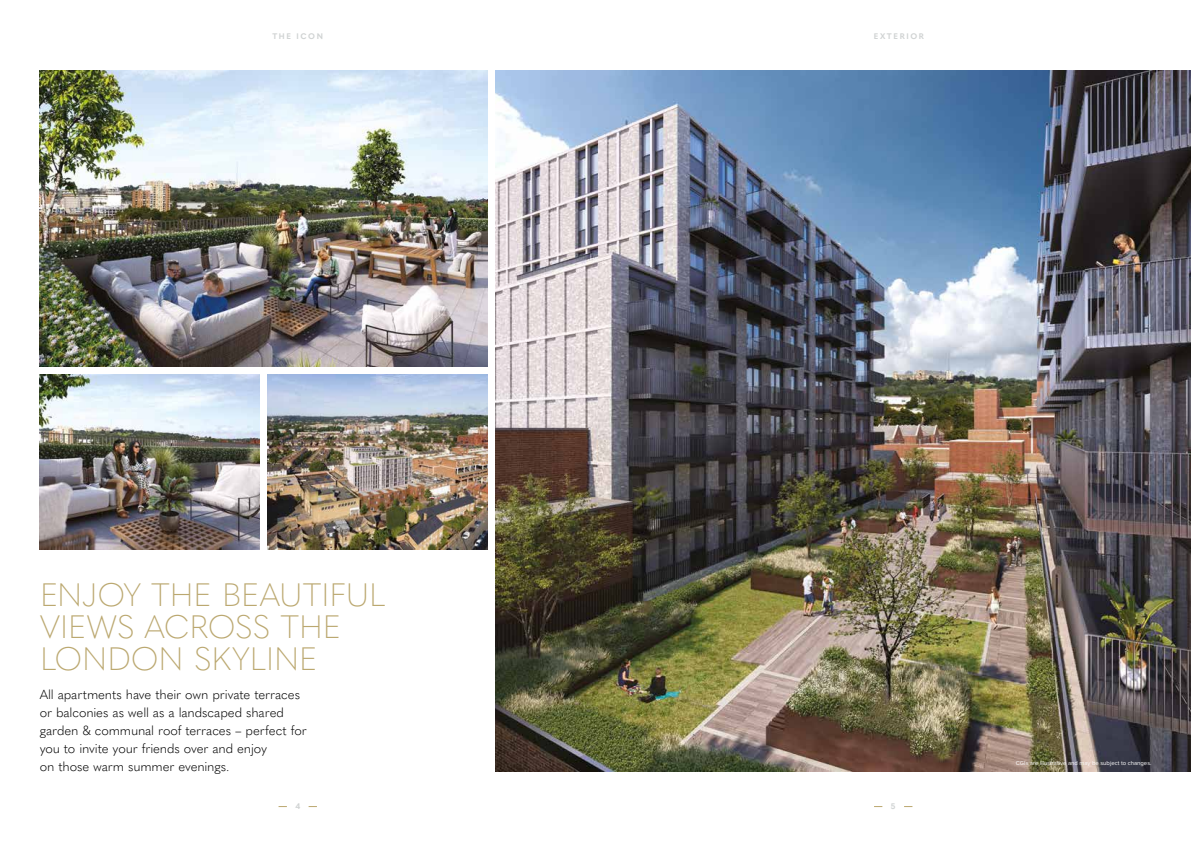
<style>
.page{position:relative;width:1191px;height:842px;background:#fff}
.page>*{position:absolute;margin:0;border:0;box-sizing:border-box;transform-origin:0 0}
.t1{font:200 32px/32px "Quasimoda";letter-spacing:-.015em;color:#bba870}
.t2{font:300 13px/18px "Quasimoda";letter-spacing:-.01em;color:#000}
.t3{font:700 8px "Quasimoda";letter-spacing:.2em;color:#d0d3d3}
.t4{font:6px "Proxima Nova";color:#fff}
</style>
<div class="page">
<img style="left:40px;top:375px;width:219px;height:174px">
<img style="left:496px;top:71px;width:695px;height:700px">
<img style="left:40px;top:71px;width:447px;height:295px">
<img style="left:268px;top:375px;width:219px;height:174px">
<p class="t3" style="left:272px;top:30px;width:52px">THE ICON</p>
<p class="t3" style="left:873px;top:30px;width:52px">EXTERIOR</p>
<h1 class="t1" style="left:40px;top:577px;width:347px">ENJOY THE BEAUTIFUL<br>VIEWS ACROSS THE<br>LONDON SKYLINE</h1>
<p class="t2" style="left:40px;top:685px;width:268px">All apartments have their own private terraces or balconies as well as a landscaped shared garden &amp; communal roof terraces – perfect for you to invite your friends over and enjoy<br>on those warm summer evenings.</p>
<p class="t3" style="left:295px;top:800px;width:6px">4</p>
<p class="t3" style="left:891px;top:800px;width:6px">5</p>
<p class="t4" style="left:1016px;top:759px;width:137px">CGIs are illustrative and may be subject to changes.</p>
</div>
